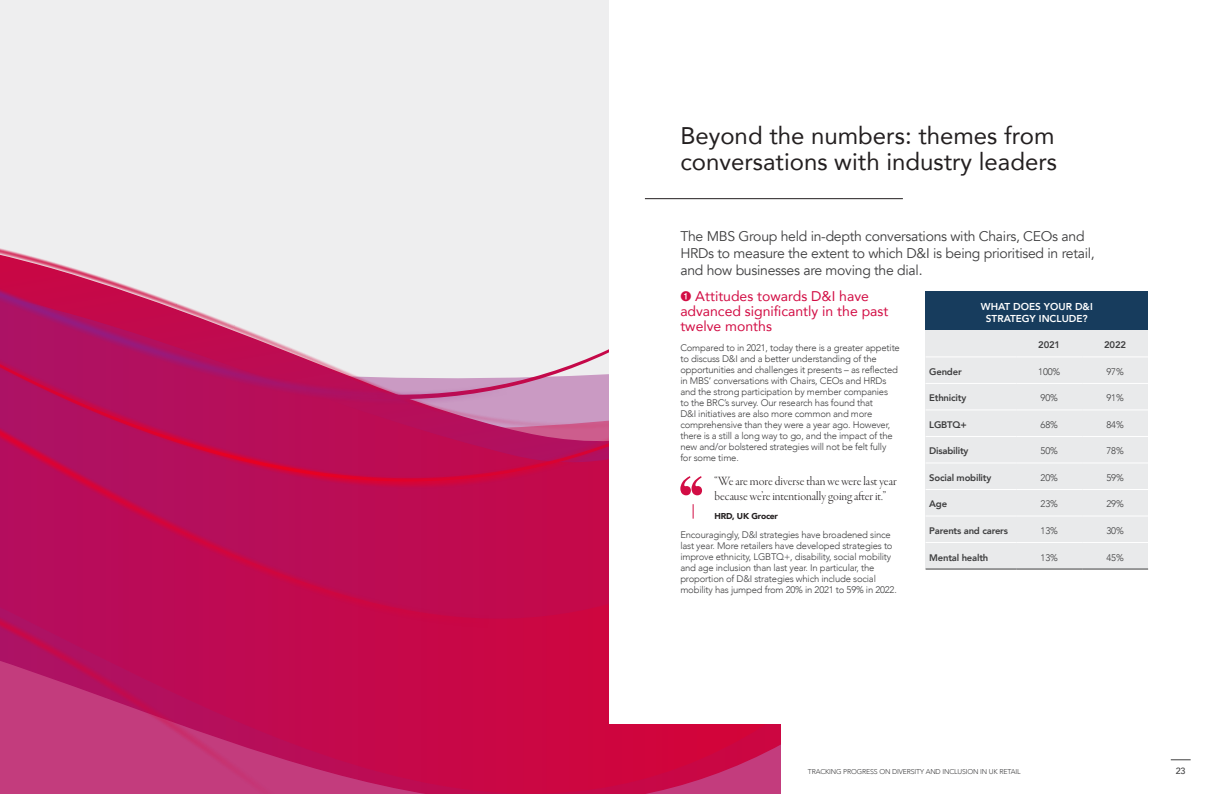
<style>
.page{position:relative;width:1219px;height:794px;background:#fff}
.page>*{position:absolute;margin:0;border:0;box-sizing:border-box;transform-origin:0 0}
.t1{font:24px "Avenir";color:#231f20}
.t2{font:14px/17px "Avenir";letter-spacing:-.02em;color:#3e3e3f}
.t3{font:14px/15px "Avenir";color:#d20d44}
.t4{font:13px "Garamond Premr Pro Lt Disp";color:#231f20}
.t5{font:800 10px/12px "Avenir";color:#fff;text-align:center}
.t6{font:300 9.5px/11px "Avenir";letter-spacing:-.02em;color:#3e3e3f}
.t7{font:800 9.5px "Avenir";letter-spacing:-.02em;color:#3e3e3f}
.t8{font:500 9px "Avenir";color:#3e3e3f}
.t9{font:900 8.5px "Avenir";letter-spacing:-.02em;color:#231f20}
.t10{font:300 7px "Avenir";letter-spacing:-.02em;color:#3e3e3f}
</style>
<div class="page">
<svg style="left:1171px;top:759px;width:20px;height:1px"></svg>
<div style="left:0;top:0;width:780px;height:794px;background:#eeeeef"></div>
<svg style="left:308px;top:493px;width:472px;height:300px;background:#c70a49"></svg>
<svg style="left:0;top:493px;width:489px;height:139px;background:#bc0b52"></svg>
<svg style="left:0;top:250px;width:609px;height:243px"></svg>
<svg style="left:0;top:522px;width:308px;height:272px;background:#bc1961"></svg>
<div style="left:609px;top:0;width:562px;height:723px;background:#fff"></div>
<svg style="left:693px;top:504px;width:1px;height:14px"></svg>
<hr style="left:645px;top:198px;width:258px;height:1px;background:#231f20">
<div style="left:926px;top:291px;width:222px;height:39px;background:#173c5d"></div>
<svg style="left:680px;top:476px;width:22px;height:19px"></svg>
<div style="left:926px;top:330px;width:90px;height:27px;background:#e9eaeb"></div>
<div style="left:1016px;top:330px;width:66px;height:27px;background:#e9eaeb"></div>
<div style="left:1082px;top:330px;width:66px;height:27px;background:#e9eaeb"></div>
<div style="left:926px;top:357px;width:90px;height:26px;background:#e9eaeb"></div>
<div style="left:1016px;top:357px;width:66px;height:26px;background:#e9eaeb"></div>
<div style="left:1082px;top:357px;width:66px;height:26px;background:#e9eaeb"></div>
<div style="left:926px;top:383px;width:90px;height:27px;background:#e9eaeb"></div>
<div style="left:1016px;top:383px;width:66px;height:27px;background:#e9eaeb"></div>
<div style="left:1082px;top:383px;width:66px;height:27px;background:#e9eaeb"></div>
<div style="left:926px;top:410px;width:90px;height:26px;background:#e9eaeb"></div>
<div style="left:1016px;top:410px;width:66px;height:26px;background:#e9eaeb"></div>
<div style="left:1082px;top:410px;width:66px;height:26px;background:#e9eaeb"></div>
<div style="left:926px;top:436px;width:90px;height:27px;background:#e9eaeb"></div>
<div style="left:1016px;top:436px;width:66px;height:27px;background:#e9eaeb"></div>
<div style="left:1082px;top:436px;width:66px;height:27px;background:#e9eaeb"></div>
<div style="left:926px;top:463px;width:90px;height:26px;background:#e9eaeb"></div>
<div style="left:1016px;top:463px;width:66px;height:26px;background:#e9eaeb"></div>
<div style="left:1082px;top:463px;width:66px;height:26px;background:#e9eaeb"></div>
<div style="left:926px;top:489px;width:90px;height:27px;background:#e9eaeb"></div>
<div style="left:1016px;top:489px;width:66px;height:27px;background:#e9eaeb"></div>
<div style="left:1082px;top:489px;width:66px;height:27px;background:#e9eaeb"></div>
<div style="left:926px;top:516px;width:90px;height:26px;background:#e9eaeb"></div>
<div style="left:1016px;top:516px;width:66px;height:26px;background:#e9eaeb"></div>
<div style="left:1082px;top:516px;width:66px;height:26px;background:#e9eaeb"></div>
<div style="left:926px;top:542px;width:90px;height:27px;background:#e9eaeb"></div>
<div style="left:1016px;top:542px;width:66px;height:27px;background:#e9eaeb"></div>
<div style="left:1082px;top:542px;width:66px;height:27px;background:#e9eaeb"></div>
<hr style="left:926px;top:569px;width:90px;height:1px;background:#3e3e3f">
<hr style="left:1016px;top:569px;width:66px;height:1px;background:#3e3e3f">
<hr style="left:1082px;top:569px;width:66px;height:1px;background:#3e3e3f">
<hr style="left:926px;top:357px;width:90px;height:1px;background:#fff">
<hr style="left:1016px;top:357px;width:66px;height:1px;background:#fff">
<hr style="left:1082px;top:357px;width:66px;height:1px;background:#fff">
<hr style="left:926px;top:383px;width:90px;height:1px;background:#fff">
<hr style="left:1016px;top:383px;width:66px;height:1px;background:#fff">
<hr style="left:1082px;top:383px;width:66px;height:1px;background:#fff">
<hr style="left:926px;top:410px;width:90px;height:1px;background:#fff">
<hr style="left:1016px;top:410px;width:66px;height:1px;background:#fff">
<hr style="left:1082px;top:410px;width:66px;height:1px;background:#fff">
<hr style="left:926px;top:436px;width:90px;height:1px;background:#fff">
<hr style="left:1016px;top:436px;width:66px;height:1px;background:#fff">
<hr style="left:1082px;top:436px;width:66px;height:1px;background:#fff">
<hr style="left:926px;top:463px;width:90px;height:1px;background:#fff">
<hr style="left:1016px;top:463px;width:66px;height:1px;background:#fff">
<hr style="left:1082px;top:463px;width:66px;height:1px;background:#fff">
<hr style="left:926px;top:489px;width:90px;height:1px;background:#fff">
<hr style="left:1016px;top:489px;width:66px;height:1px;background:#fff">
<hr style="left:1082px;top:489px;width:66px;height:1px;background:#fff">
<hr style="left:926px;top:516px;width:90px;height:1px;background:#fff">
<hr style="left:1016px;top:516px;width:66px;height:1px;background:#fff">
<hr style="left:1082px;top:516px;width:66px;height:1px;background:#fff">
<hr style="left:926px;top:542px;width:90px;height:1px;background:#fff">
<hr style="left:1016px;top:542px;width:66px;height:1px;background:#fff">
<hr style="left:1082px;top:542px;width:66px;height:1px;background:#fff">
<p class="t1" style="left:680px;top:116px;width:376px">Beyond the numbers: themes from</p>
<p class="t1" style="left:680px;top:142px;width:378px">conversations with industry leaders</p>
<p class="t2" style="left:680px;top:228px;width:416px">The MBS Group held in-depth conversations with Chairs, CEOs and<br>HRDs to measure the extent to which D&amp;I is being prioritised in retail, and how businesses are moving the dial.</p>
<p class="t3" style="left:680px;top:289px;width:210px">➊ Attitudes towards D&amp;I have advanced significantly in the past</p>
<p class="t3" style="left:680px;top:319px;width:93px">twelve months</p>
<p class="t5" style="left:981px;top:300px;width:113px">WHAT DOES YOUR D&amp;I<br>STRATEGY INCLUDE?</p>
<p class="t6" style="left:680px;top:342px;width:221px">Compared to in 2021, today there is a greater appetite to discuss D&amp;I and a better understanding of the</p>
<p class="t6" style="left:680px;top:364px;width:219px">opportunities and challenges it presents – as reflected</p>
<p class="t6" style="left:680px;top:375px;width:214px">in MBS’ conversations with Chairs, CEOs and HRDs and the strong participation by member companies to the BRC’s survey. Our research has found that<br>D&amp;I initiatives are also more common and more comprehensive than they were a year ago. However, there is a still a long way to go, and the impact of the new and/or bolstered strategies will not be felt fully for some time.</p>
<p class="t4" style="left:714px;top:473px;width:184px">“We are more diverse than we were last year</p>
<p class="t4" style="left:714px;top:488px;width:173px">because we’re intentionally going afer it.”</p>
<p class="t9" style="left:714px;top:508px;width:65px">HRD, UK Grocer</p>
<p class="t6" style="left:680px;top:529px;width:218px">Encouragingly, D&amp;I strategies have broadened since last year. More retailers have developed strategies to improve ethnicity, LGBTQ+, disability, social mobility and age inclusion than last year. In particular, the proportion of D&amp;I strategies which include social mobility has jumped from 20% in 2021 to 59% in 2022.</p>
<p class="t7" style="left:1038px;top:338px;width:23px">2021</p>
<p class="t7" style="left:1104px;top:338px;width:23px">2022</p>
<p class="t7" style="left:929px;top:364px;width:34px">Gender</p>
<p class="t6" style="left:1038px;top:366px;width:23px">100%</p>
<p class="t6" style="left:1106px;top:366px;width:19px">97%</p>
<p class="t7" style="left:929px;top:391px;width:39px">Ethnicity</p>
<p class="t6" style="left:1041px;top:393px;width:19px">90%</p>
<p class="t6" style="left:1106px;top:393px;width:19px">91%</p>
<p class="t7" style="left:929px;top:417px;width:39px">LGBTQ+</p>
<p class="t6" style="left:1041px;top:419px;width:19px">68%</p>
<p class="t6" style="left:1106px;top:419px;width:19px">84%</p>
<p class="t7" style="left:929px;top:444px;width:41px">Disability</p>
<p class="t6" style="left:1041px;top:446px;width:19px">50%</p>
<p class="t6" style="left:1106px;top:446px;width:19px">78%</p>
<p class="t7" style="left:929px;top:470px;width:64px">Social mobility</p>
<p class="t6" style="left:1041px;top:472px;width:19px">20%</p>
<p class="t6" style="left:1106px;top:472px;width:19px">59%</p>
<p class="t7" style="left:929px;top:497px;width:19px">Age</p>
<p class="t6" style="left:1041px;top:499px;width:19px">23%</p>
<p class="t6" style="left:1106px;top:499px;width:19px">29%</p>
<p class="t7" style="left:929px;top:523px;width:80px">Parents and carers</p>
<p class="t6" style="left:1041px;top:525px;width:19px">13%</p>
<p class="t6" style="left:1106px;top:525px;width:19px">30%</p>
<p class="t7" style="left:929px;top:550px;width:61px">Mental health</p>
<p class="t6" style="left:1041px;top:552px;width:19px">13%</p>
<p class="t6" style="left:1106px;top:552px;width:19px">45%</p>
<p class="t10" style="left:808px;top:767px;width:214px">TRACKING PROGRESS ON DIVERSITY AND INCLUSION IN UK RETAIL</p>
<p class="t8" style="left:1176px;top:763px;width:11px">23</p>
</div>
